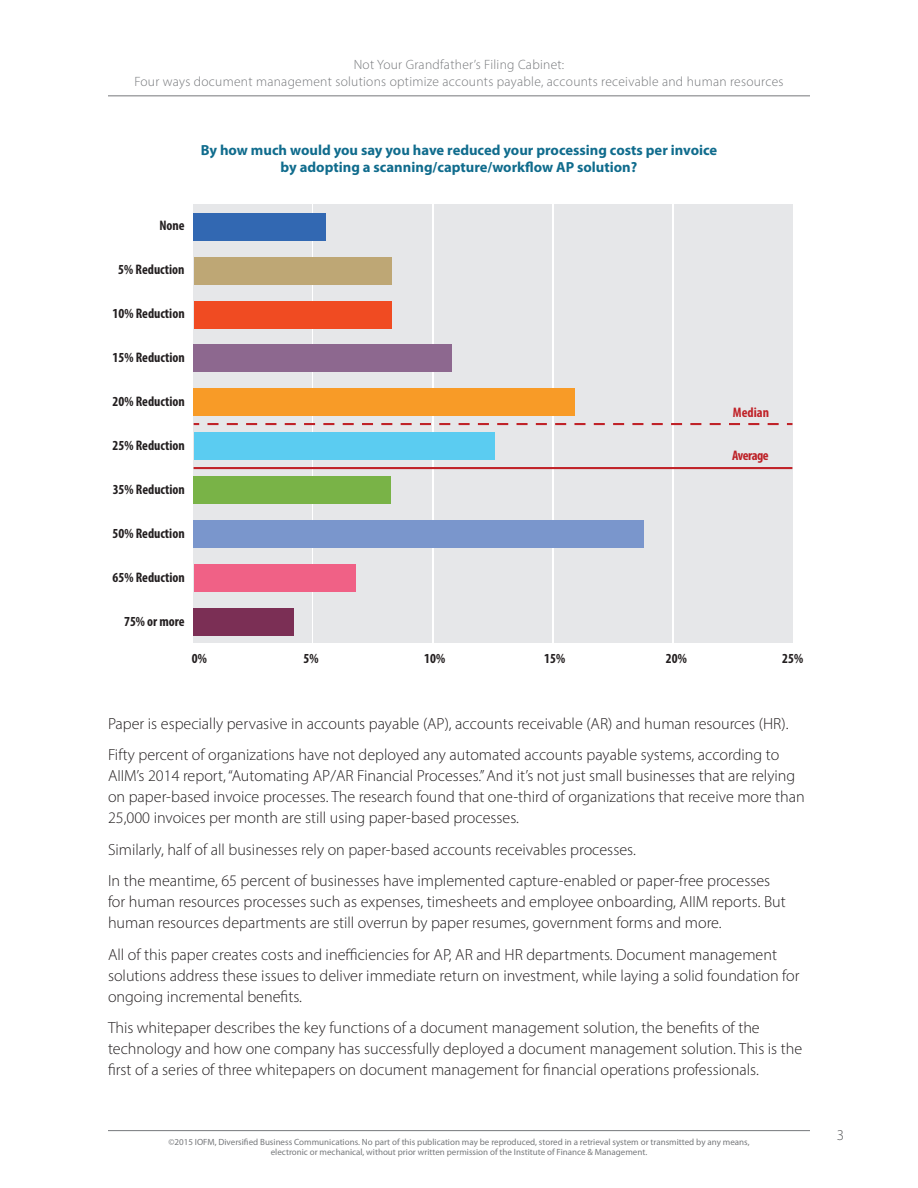
<style>
.page{position:relative;width:918px;height:1188px;background:#fff}
.page>*{position:absolute;margin:0;border:0;box-sizing:border-box;transform-origin:0 0}
.Article_Text{font:300 16.2px/21px "Myriad Pro";color:#231f20}
.Sidebar_Text{font:300 15px "Myriad Pro";color:#57585a}
.Table_Header{font:700 14.7px/16.8px "Myriad Pro";color:#106c8d;text-align:center}
.t1{font:700 condensed 13.8px "Myriad Pro";color:#231f20}
.t2{font:700 condensed 13.8px "Myriad Pro";letter-spacing:-.035em;color:#bd2127}
.t3{font:700 condensed 13.8px "Myriad Pro";color:#c02228}
.t4{font:300 13.5px/17.2px "Myriad Pro";letter-spacing:.02em;color:#76787b;text-align:center}
.t5{font:9px/10.5px "Myriad Pro";color:#76787b;text-align:center}
</style>
<div class="page">
<hr style="left:108px;top:1130px;width:702px;height:1px;background:#76787b">
<hr style="left:108px;top:95px;width:702px;height:1px;background:#76787b">
<div style="left:194px;top:204px;width:69px;height:438px;background:#e6e7e9"></div>
<div style="left:254px;top:204px;width:58px;height:438px;background:#e6e7e9"></div>
<div style="left:314px;top:204px;width:64px;height:438px;background:#e6e7e9"></div>
<div style="left:374px;top:204px;width:58px;height:438px;background:#e6e7e9"></div>
<div style="left:434px;top:204px;width:69px;height:438px;background:#e6e7e9"></div>
<div style="left:494px;top:204px;width:58px;height:438px;background:#e6e7e9"></div>
<div style="left:554px;top:204px;width:69px;height:438px;background:#e6e7e9"></div>
<div style="left:614px;top:204px;width:58px;height:438px;background:#e6e7e9"></div>
<div style="left:674px;top:204px;width:70px;height:438px;background:#e6e7e9"></div>
<div style="left:735px;top:204px;width:58px;height:438px;background:#e6e7e9"></div>
<div style="left:194px;top:213px;width:132px;height:27px;background:#3268b2"></div>
<div style="left:194px;top:257px;width:197px;height:28px;background:#bea775"></div>
<div style="left:194px;top:301px;width:197px;height:27px;background:#f04b22"></div>
<div style="left:194px;top:345px;width:258px;height:27px;background:#8d688f"></div>
<div style="left:194px;top:389px;width:381px;height:27px;background:#f89b27"></div>
<div style="left:194px;top:433px;width:301px;height:27px;background:#5bccf1"></div>
<div style="left:194px;top:477px;width:197px;height:27px;background:#79b347"></div>
<div style="left:194px;top:520px;width:450px;height:28px;background:#7a96cc"></div>
<div style="left:194px;top:564px;width:161px;height:28px;background:#f06186"></div>
<div style="left:194px;top:608px;width:100px;height:27px;background:#7b2f55"></div>
<svg style="left:207px;top:423px;width:585px;height:2px"></svg>
<hr style="left:194px;top:467px;width:598px;height:2px;background:#c02228">
<p class="t4" style="left:134px;top:56px;width:651px">Not Your Grandfather’s Filing Cabinet:<br>Four ways document management solutions optimize accounts payable, accounts receivable and human resources</p>
<p class="Table_Header" style="left:201px;top:141px;width:518px">By how much would you say you have reduced your processing costs per invoice by adopting a scanning/capture/workflow AP solution?</p>
<p class="t1" style="left:159px;top:217px;width:27px">None</p>
<p class="t1" style="left:118px;top:261px;width:68px">5% Reduction</p>
<p class="t1" style="left:113px;top:305px;width:74px">10% Reduction</p>
<p class="t1" style="left:113px;top:348px;width:74px">15% Reduction</p>
<p class="t1" style="left:113px;top:392px;width:74px">20% Reduction</p>
<p class="t1" style="left:113px;top:436px;width:74px">25% Reduction</p>
<p class="t1" style="left:113px;top:480px;width:74px">35% Reduction</p>
<p class="t1" style="left:113px;top:525px;width:74px">50% Reduction</p>
<p class="t1" style="left:113px;top:569px;width:74px">65% Reduction</p>
<p class="t1" style="left:124px;top:613px;width:62px">75% or more</p>
<p class="t3" style="left:733px;top:403px;width:38px">Median</p>
<p class="t2" style="left:732px;top:447px;width:38px">Average</p>
<p class="t1" style="left:192px;top:650px;width:17px">0%</p>
<p class="t1" style="left:304px;top:650px;width:17px">5%</p>
<p class="t1" style="left:424px;top:650px;width:22px">10%</p>
<p class="t1" style="left:544px;top:650px;width:22px">15%</p>
<p class="t1" style="left:666px;top:650px;width:22px">20%</p>
<p class="t1" style="left:782px;top:650px;width:22px">25%</p>
<p class="Article_Text" style="left:108px;top:713px;width:682px">Paper is especially pervasive in accounts payable (AP), accounts receivable (AR) and human resources (HR).</p>
<p class="Article_Text" style="left:108px;top:744px;width:698px">Fifty percent of organizations have not deployed any automated accounts payable systems, according to AIIM’s 2014 report, “Automating AP/AR Financial Processes.” And it’s not just small businesses that are relying on paper-based invoice processes. The research found that one-third of organizations that receive more than 25,000 invoices per month are still using paper-based processes.</p>
<p class="Article_Text" style="left:108px;top:839px;width:529px">Similarly, half of all businesses rely on paper-based accounts receivables processes.</p>
<p class="Article_Text" style="left:108px;top:870px;width:679px">In the meantime, 65 percent of businesses have implemented capture-enabled or paper-free processes for human resources processes such as expenses, timesheets and employee onboarding, AIIM reports. But human resources departments are still overrun by paper resumes, government forms and more.</p>
<p class="Article_Text" style="left:108px;top:944px;width:693px">All of this paper creates costs and inefficiencies for AP, AR and HR departments. Document management solutions address these issues to deliver immediate return on investment, while laying a solid foundation for ongoing incremental benefits.</p>
<p class="Article_Text" style="left:108px;top:1017px;width:696px">This whitepaper describes the key functions of a document management solution, the benefits of the technology and how one company has successfully deployed a document management solution. This is the first of a series of three whitepapers on document management for financial operations professionals.</p>
<p class="t5" style="left:168px;top:1136px;width:583px">©2015 IOFM, Diversified Business Communications. No part of this publication may be reproduced, stored in a retrieval system or transmitted by any means, electronic or mechanical, without prior written permission of the Institute of Finance &amp; Management.</p>
<p class="Sidebar_Text" style="left:837px;top:1126px;width:9px">3</p>
</div>
